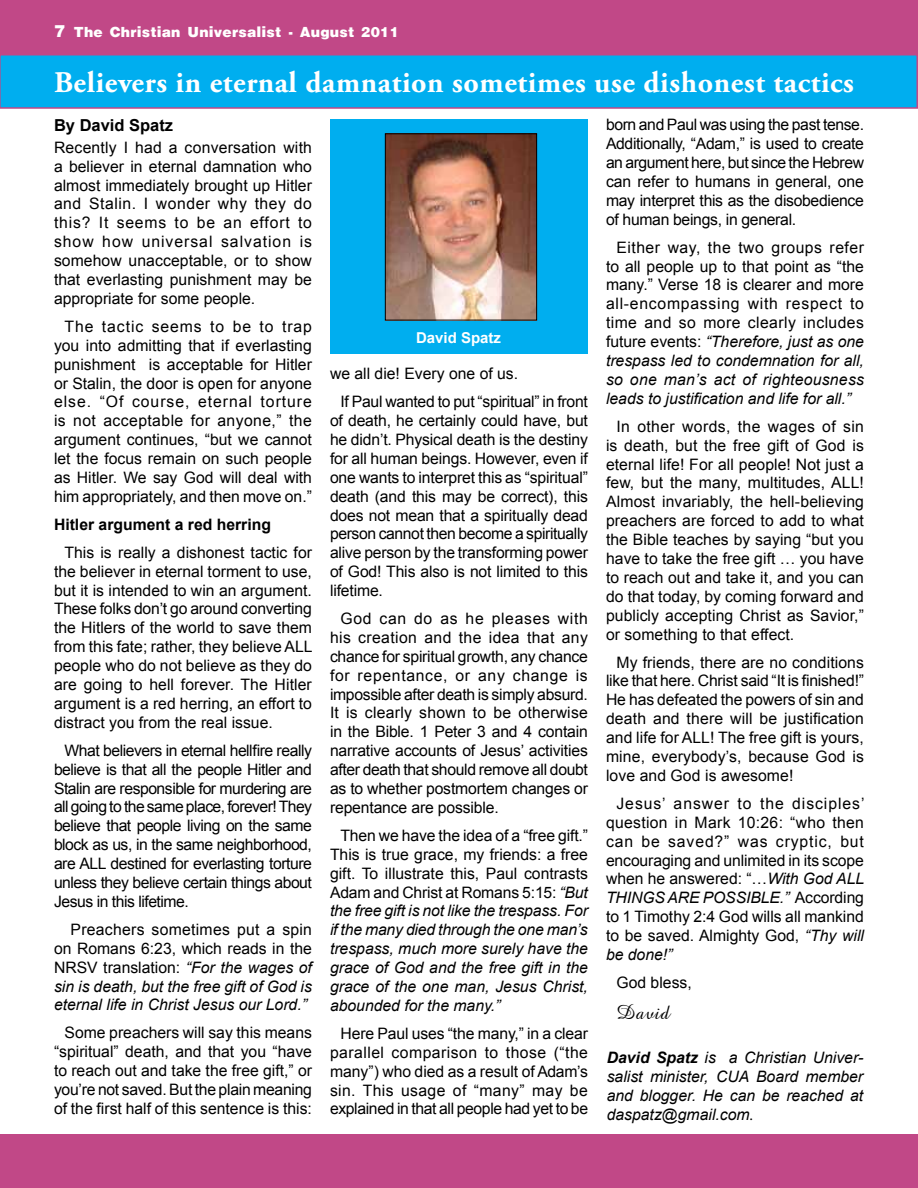
<style>
.page{position:relative;width:918px;height:1188px;background:#fff}
.page>*{position:absolute;margin:0;border:0;box-sizing:border-box;transform-origin:0 0}
.t1{font:700 30px "Adobe Garamond Pro";letter-spacing:.02em;color:#fff}
.t2{font:21px "Amazone BT";letter-spacing:.03em;color:#000}
.t3{font:700 16.5px "Arial";color:#000}
.t4{font:15.75px/18.9px "Arial";color:#000;text-align:justify}
.t5{font:italic 15.75px/18.9px "Arial";color:#000;text-align:justify}
.t6{font:700 15.75px "Arial";color:#000}
.t7{font:900 15px "Arena";color:#fff}
.t8{font:700 15px "Arial";color:#fff}
.s1{font-size:18px}
.s2{font-style:normal}
.s3{font-style:italic}
.s4{font-weight:700}
.s5{font-family:"Minion Pro";font-style:normal}
</style>
<div class="page">
<div style="left:330px;top:119px;width:258px;height:235px;background:#00aeef"></div>
<div style="left:1px;top:1px;width:916px;height:52px;background:#c14887"></div>
<div style="left:0;top:0;width:918px;height:54px;border:2px solid #c14887"></div>
<div style="left:1px;top:1135px;width:916px;height:52px;background:#c14887"></div>
<div style="left:0;top:1134px;width:918px;height:54px;border:2px solid #c14887"></div>
<svg style="left:0;top:54px;width:918px;height:55px;background:#0ca8e8"></svg>
<img style="left:387px;top:135px;width:148px;height:183px">
<div style="left:385px;top:133px;width:152px;height:187px;border:1px solid #000"></div>
<p class="t7" style="left:54px;top:24px;width:347px"><span class="s1">7</span> The Christian Universalist - August 2011</p>
<h1 class="t1" style="left:54px;top:65px;width:802px">Believers in eternal damnation sometimes use dishonest tactics</h1>
<p class="t3" style="left:54px;top:114px;width:121px">By David Spatz</p>
<p class="t4" style="left:54px;top:138px;width:260px">Recently I had a conversation with a believer in eternal damnation who almost immediately brought up Hitler and Stalin. I wonder why they do this? It seems to be an effort to show how universal salvation is somehow unacceptable, or to show that everlasting punishment may be appropriate for some people.</p>
<p class="t4" style="left:54px;top:317px;width:260px;text-indent:11px">The tactic seems to be to trap you into admitting that if everlasting punishment is acceptable for Hitler or Stalin, the door is open for anyone else. “Of course, eternal torture is not acceptable for anyone,” the argument continues, “but we cannot let the focus remain on such people as Hitler. We say God will deal with him appropriately, and then move on.”</p>
<p class="t6" style="left:54px;top:514px;width:219px">Hitler argument a red herring</p>
<p class="t4" style="left:54px;top:543px;width:260px;text-indent:11px">This is really a dishonest tactic for the believer in eternal torment to use, but it is intended to win an argument.<br>These folks don’t go around converting the Hitlers of the world to save them from this fate; rather, they believe ALL people who do not believe as they do are going to hell forever. The Hitler argument is a red herring, an effort to distract you from the real issue.</p>
<p class="t4" style="left:54px;top:741px;width:260px;text-indent:11px">What believers in eternal hellfire really believe is that all the people Hitler and Stalin are responsible for murdering are all going to the same place, forever! They believe that people living on the same block as us, in the same neighborhood, are ALL destined for everlasting torture unless they believe certain things about Jesus in this lifetime.</p>
<p class="t5" style="left:54px;top:920px;width:260px;text-indent:17px"><span class="s2">Preachers sometimes put a spin on Romans 6:23, which reads in the NRSV translation:</span> “For the wages of sin is death, but the free gift of God is eternal life in Christ Jesus our Lord.”</p>
<p class="t4" style="left:54px;top:1024px;width:260px;text-indent:11px">Some preachers will say this means “spiritual” death, and that you “have to reach out and take the free gift,” or you’re not saved. But the plain meaning of the first half of this sentence is this:</p>
<p class="t8" style="left:416px;top:327px;width:87px">David Spatz</p>
<p class="t4" style="left:341px;top:360px;width:249px;line-height:27.9px;text-indent:-11px">we all die! Every one of us.<br>If Paul wanted to put “spiritual” in front</p>
<p class="t4" style="left:330px;top:411px;width:260px">of death, he certainly could have, but he didn’t. Physical death is the destiny for all human beings. However, even if one wants to interpret this as “spiritual” death (and this may be correct), this does not mean that a spiritually dead person cannot then become a spiritually alive person by the transforming power of God! This also is not limited to this lifetime.</p>
<p class="t4" style="left:330px;top:609px;width:260px;text-indent:11px">God can do as he pleases with his creation and the idea that any chance for spiritual growth, any chance for repentance, or any change is impossible after death is simply absurd.<br>It is clearly shown to be otherwise in the Bible. 1 Peter 3 and 4 contain narrative accounts of Jesus’ activities after death that should remove all doubt as to whether postmortem changes or repentance are possible.</p>
<p class="t5" style="left:330px;top:826px;width:260px;text-indent:11px"><span class="s2">Then we have the idea of a “free gift.” This is true grace, my friends: a free gift. To illustrate this, Paul contrasts Adam and Christ at Romans 5:15:</span> “But the free gift is not like the trespass. For if the many died through the one man’s trespass, much more surely have the grace of God and the free gift in the grace of the one man, Jesus Christ, abounded for the many.”</p>
<p class="t4" style="left:330px;top:1024px;width:260px;text-indent:11px">Here Paul uses “the many,” in a clear parallel comparison to those (“the many”) who died as a result of Adam’s sin. This usage of “many” may be explained in that all people had yet to be</p>
<p class="t4" style="left:606px;top:115px;width:260px">born and Paul was using the past tense.<br>Additionally, “Adam,” is used to create an argument here, but since the Hebrew can refer to humans in general, one may interpret this as the disobedience of human beings, in general.</p>
<p class="t4" style="left:606px;top:238px;width:260px;text-indent:11px">Either way, the two groups refer to all people up to that point as “the many.” Verse 18 is clearer and more all-encompassing with respect to time and so more clearly includes future events: <span class="s3">“Therefore, just as one trespass led to condemnation for all, so one man’s act of righteousness leads to justification and life for all.”</span></p>
<p class="t4" style="left:606px;top:417px;width:260px;text-indent:11px">In other words, the wages of sin is death, but the free gift of God is eternal life! For all people! Not just a few, but the many, multitudes, ALL!<br>Almost invariably, the hell-believing preachers are forced to add to what the Bible teaches by saying “but you have to take the free gift … you have to reach out and take it, and you can do that today, by coming forward and publicly accepting Christ as Savior,” or something to that effect.</p>
<p class="t4" style="left:606px;top:653px;width:260px;text-indent:11px">My friends, there are no conditions like that here. Christ said “It is finished!” He has defeated the powers of sin and death and there will be justification and life for ALL! The free gift is yours, mine, everybody’s, because God is love and God is awesome!</p>
<p class="t4" style="left:606px;top:794px;width:260px;text-indent:11px">Jesus’ answer to the disciples’ question in Mark 10:26: “who then can be saved?” was cryptic, but encouraging and unlimited in its scope when he answered: “…<span class="s3">With God ALL THINGS ARE POSSIBLE.”</span> According to 1 Timothy 2:4 God wills all mankind to be saved. Almighty God, <span class="s3">“Thy will be done!”</span></p>
<p class="t4" style="left:617px;top:973px;width:77px">God bless,</p>
<h2 class="t2" style="left:616px;top:1000px;width:55px">David</h2>
<p class="t5" style="left:607px;top:1049px;width:258px"><span class="s4">David Spatz</span> is a Christian Univer&shy;salist minister, CUA Board member and blogger. He can be reached at daspatz@gmail.com<span class="s5">.</span></p>
</div>
